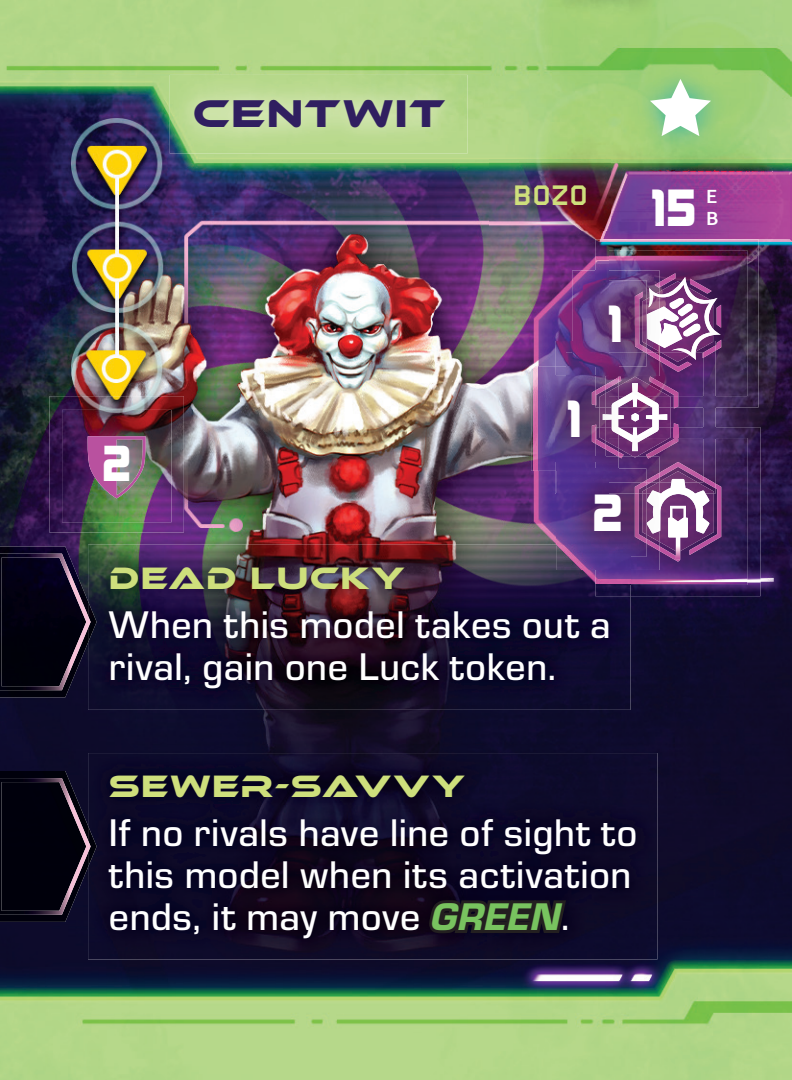
<style>
.page{position:relative;width:792px;height:1080px;background:#fff}
.page>*{position:absolute;margin:0;border:0;box-sizing:border-box;transform-origin:0 0}
.t1{font:48px "Kimberley Bl";color:#fff}
.t2{font:46px "Kimberley Bl";color:#fff}
.t3{font:500 40px/42px "Eurostile";letter-spacing:.015em;color:#fff}
.t4{font:40px "Ethnocentric Rg";letter-spacing:.035em;color:#301f60}
.t5{font:32px "Ethnocentric Rg";letter-spacing:.04em;color:#cedf7c}
.t6{font:600 28px "Video";color:#cedf7c}
.t7{font:700 20px "Corbel";color:#fff}
.s1{font-family:"Eurostile Hea Ita";font-weight:400;color:#231f20}
</style>
<div class="page">
<img style="left:0;top:0;width:792px;height:1080px">
<img style="left:88px;top:545px;width:543px;height:165px">
<img style="left:0;top:546px;width:88px;height:151px">
<img style="left:88px;top:601px;width:9px;height:41px">
<img style="left:0;top:554px;width:88px;height:136px">
<svg style="left:88px;top:616px;width:3px;height:12px"></svg>
<img style="left:88px;top:753px;width:569px;height:206px">
<img style="left:0;top:771px;width:88px;height:7px">
<img style="left:0;top:915px;width:88px;height:7px">
<img style="left:88px;top:826px;width:9px;height:41px">
<img style="left:0;top:778px;width:88px;height:137px">
<svg style="left:88px;top:840px;width:3px;height:12px"></svg>
<img style="left:555px;top:341px;width:161px;height:153px">
<img style="left:671px;top:407px;width:32px;height:20px">
<img style="left:659px;top:407px;width:12px;height:20px">
<img style="left:619px;top:407px;width:40px;height:31px">
<svg style="left:619px;top:415px;width:5px;height:4px"></svg>
<img style="left:646px;top:414px;width:21px;height:6px">
<img style="left:595px;top:239px;width:164px;height:168px">
<svg style="left:703px;top:396px;width:13px;height:11px"></svg>
<img style="left:669px;top:396px;width:34px;height:11px">
<svg style="left:674px;top:396px;width:4px;height:12px"></svg>
<img style="left:609px;top:250px;width:138px;height:146px">
<img style="left:703px;top:358px;width:13px;height:38px">
<img style="left:621px;top:353px;width:82px;height:43px">
<img style="left:621px;top:377px;width:28px;height:19px">
<img style="left:649px;top:376px;width:29px;height:20px">
<img style="left:625px;top:392px;width:20px;height:4px">
<svg style="left:632px;top:383px;width:6px;height:24px"></svg>
<svg style="left:703px;top:341px;width:18px;height:17px"></svg>
<img style="left:660px;top:356px;width:32px;height:16px">
<img style="left:660px;top:273px;width:15px;height:4px">
<img style="left:660px;top:341px;width:53px;height:12px">
<img style="left:662px;top:353px;width:29px;height:9px">
<img style="left:660px;top:277px;width:61px;height:64px">
<img style="left:671px;top:341px;width:30px;height:12px">
<svg style="left:686px;top:353px;width:10px;height:7px"></svg>
<img style="left:660px;top:306px;width:22px;height:35px">
<img style="left:660px;top:341px;width:18px;height:7px">
<img style="left:678px;top:304px;width:16px;height:12px">
<img style="left:670px;top:298px;width:14px;height:11px">
<img style="left:679px;top:313px;width:19px;height:15px">
<img style="left:683px;top:324px;width:18px;height:12px">
<img style="left:631px;top:427px;width:129px;height:169px">
<img style="left:595px;top:570px;width:36px;height:26px">
<svg style="left:703px;top:427px;width:13px;height:11px"></svg>
<img style="left:669px;top:427px;width:34px;height:11px">
<svg style="left:674px;top:423px;width:4px;height:15px"></svg>
<img style="left:631px;top:438px;width:116px;height:147px">
<img style="left:609px;top:570px;width:22px;height:15px">
<img style="left:703px;top:438px;width:13px;height:38px">
<img style="left:660px;top:438px;width:43px;height:44px">
<img style="left:624px;top:438px;width:22px;height:19px">
<img style="left:646px;top:438px;width:32px;height:19px">
<img style="left:625px;top:438px;width:21px;height:5px">
<svg style="left:631px;top:413px;width:8px;height:38px"></svg>
<img style="left:660px;top:481px;width:38px;height:1px">
<img style="left:660px;top:494px;width:30px;height:39px">
<img style="left:660px;top:482px;width:43px;height:12px">
<img style="left:671px;top:481px;width:14px;height:1px">
<img style="left:690px;top:484px;width:31px;height:71px">
<svg style="left:703px;top:476px;width:13px;height:12px"></svg>
<img style="left:660px;top:462px;width:43px;height:19px">
<img style="left:660px;top:506px;width:28px;height:56px">
<img style="left:668px;top:506px;width:20px;height:54px">
<img style="left:572px;top:270px;width:23px;height:71px">
<img style="left:595px;top:270px;width:14px;height:10px">
<img style="left:609px;top:270px;width:51px;height:22px">
<img style="left:621px;top:354px;width:39px;height:22px">
<svg style="left:655px;top:282px;width:5px;height:6px"></svg>
<img style="left:646px;top:292px;width:1px;height:49px">
<img style="left:647px;top:288px;width:13px;height:53px">
<img style="left:584px;top:280px;width:62px;height:61px">
<img style="left:621px;top:341px;width:25px;height:26px">
<img style="left:635px;top:292px;width:8px;height:49px">
<img style="left:642px;top:299px;width:4px;height:42px">
<svg style="left:635px;top:341px;width:25px;height:13px"></svg>
<img style="left:531px;top:366px;width:35px;height:105px">
<img style="left:605px;top:407px;width:7px;height:20px">
<img style="left:612px;top:407px;width:7px;height:20px">
<img style="left:605px;top:414px;width:14px;height:6px">
<img style="left:543px;top:375px;width:23px;height:87px">
<img style="left:566px;top:407px;width:33px;height:50px">
<img style="left:599px;top:407px;width:6px;height:20px">
<img style="left:592px;top:425px;width:4px;height:19px">
<svg style="left:603px;top:414px;width:2px;height:6px"></svg>
<svg style="left:566px;top:341px;width:55px;height:66px;background:#6e3d80"></svg>
<img style="left:557px;top:482px;width:12px;height:63px">
<img style="left:557px;top:545px;width:38px;height:25px">
<img style="left:595px;top:557px;width:36px;height:13px">
<img style="left:624px;top:457px;width:36px;height:16px">
<img style="left:631px;top:551px;width:29px;height:19px">
<img style="left:646px;top:473px;width:14px;height:66px">
<img style="left:646px;top:494px;width:14px;height:40px">
<img style="left:646px;top:539px;width:14px;height:12px">
<img style="left:569px;top:457px;width:26px;height:11px">
<svg style="left:557px;top:457px;width:12px;height:25px"></svg>
<img style="left:569px;top:468px;width:40px;height:89px">
<img style="left:609px;top:494px;width:37px;height:63px">
<img style="left:609px;top:545px;width:22px;height:12px">
<img style="left:609px;top:482px;width:26px;height:12px">
<img style="left:609px;top:468px;width:37px;height:14px">
<img style="left:635px;top:494px;width:11px;height:49px">
<svg style="left:635px;top:477px;width:25px;height:17px"></svg>
<svg style="left:595px;top:427px;width:29px;height:44px"></svg>
<img style="left:49px;top:396px;width:135px;height:137px">
<img style="left:62px;top:410px;width:110px;height:112px">
<svg style="left:87px;top:436px;width:59px;height:62px;background:#946887"></svg>
<img style="left:631px;top:60px;width:99px;height:95px">
<svg style="left:650px;top:79px;width:61px;height:57px"></svg>
<img style="left:170px;top:75px;width:297px;height:79px">
<img style="left:173px;top:78px;width:291px;height:71px">
<img style="left:490px;top:160px;width:121px;height:71px">
<p class="t4" style="left:193px;top:90px;width:254px">CENTWIT</p>
<p class="t6" style="left:514px;top:177px;width:76px">BOZO</p>
<p class="t1" style="left:652px;top:177px;width:46px">15</p>
<p class="t7" style="left:706px;top:184px;width:13px">E</p>
<p class="t7" style="left:706px;top:206px;width:14px">B</p>
<p class="t2" style="left:102px;top:435px;width:30px">2</p>
<p class="t1" style="left:608px;top:293px;width:16px">1</p>
<p class="t1" style="left:567px;top:388px;width:16px">1</p>
<p class="t1" style="left:592px;top:483px;width:32px">2</p>
<p class="t5" style="left:109px;top:559px;width:297px">DEAD LUCKY</p>
<p class="t3" style="left:109px;top:602px;width:503px">When this model takes out a rival, gain one Luck token.</p>
<p class="t5" style="left:109px;top:767px;width:358px">SEWER-SAVVY</p>
<p class="t3" style="left:109px;top:810px;width:530px">If no rivals have line of sight to this model when its activation ends, it may move <span class="s1">GREEN</span>.</p>
</div>
